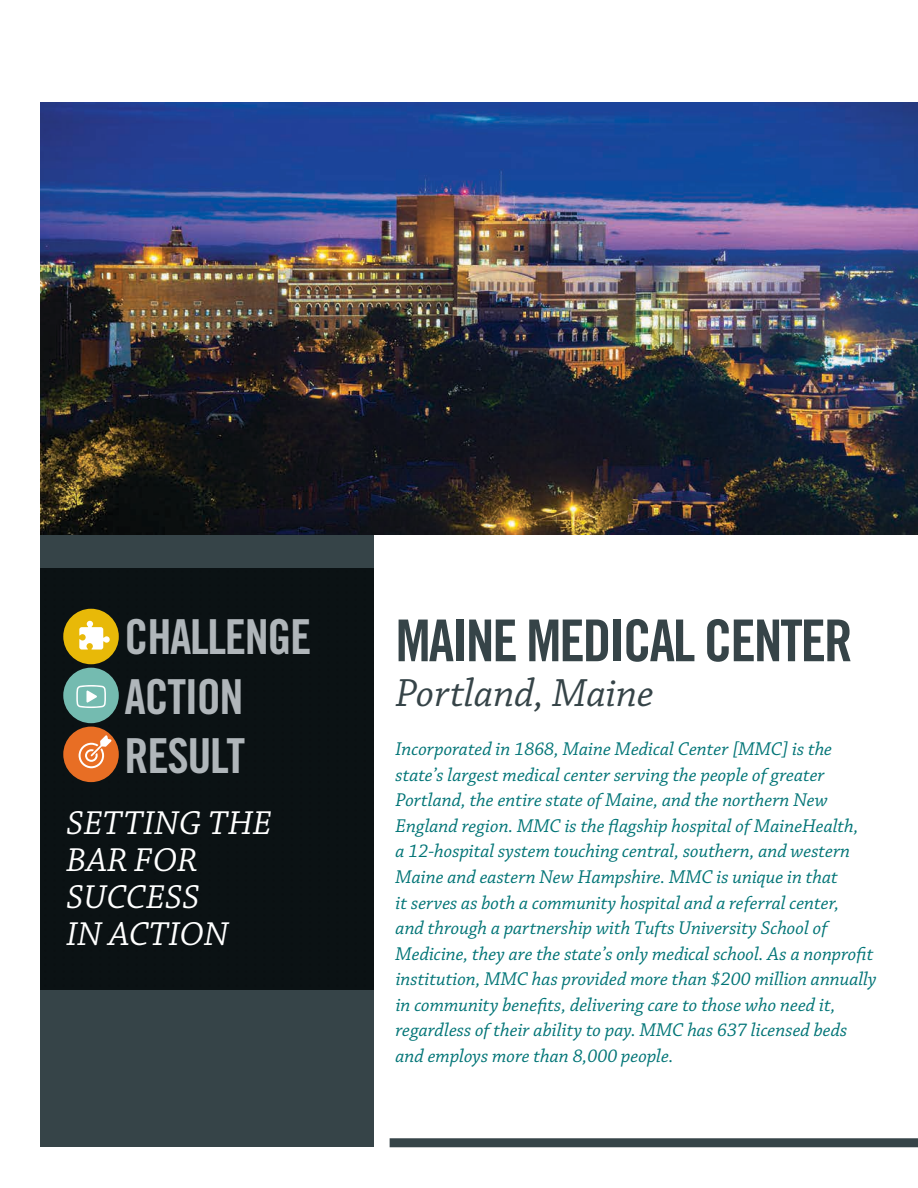
<style>
.page{position:relative;width:918px;height:1188px;background:#fff}
.page>*{position:absolute;margin:0;border:0;box-sizing:border-box;transform-origin:0 0}
.t1{font:57.75px "Trade Gothic LT Std Bd Cn 20";letter-spacing:-.04em;color:#364448}
.t2{font:48.3px/59.4px "Trade Gothic LT Std Bd Cn 20";letter-spacing:-.03em;color:#b0b6ba}
.t3{font:italic 41.25px "Chaparral Pro";color:#364448}
.t4{font:italic 34.8px/37.2px "Chaparral Pro";letter-spacing:.005em;color:#fff}
.t5{font:italic 19.5px/25.5px "Chaparral Pro";color:#007476}
</style>
<div class="page">
<div style="left:390px;top:1138px;width:528px;height:9px;background:#364448"></div>
<svg style="left:40px;top:534px;width:334px;height:613px;background:#1d272a"></svg>
<svg style="left:44px;top:570px;width:3px;height:417px"></svg>
<svg style="left:53px;top:570px;width:3px;height:417px"></svg>
<svg style="left:62px;top:570px;width:3px;height:417px"></svg>
<svg style="left:126px;top:570px;width:3px;height:417px"></svg>
<svg style="left:135px;top:570px;width:3px;height:417px"></svg>
<svg style="left:144px;top:570px;width:3px;height:417px"></svg>
<svg style="left:154px;top:570px;width:2px;height:417px"></svg>
<svg style="left:163px;top:570px;width:2px;height:417px"></svg>
<svg style="left:172px;top:570px;width:2px;height:417px"></svg>
<svg style="left:181px;top:570px;width:3px;height:417px"></svg>
<svg style="left:190px;top:570px;width:3px;height:417px"></svg>
<svg style="left:199px;top:570px;width:3px;height:417px"></svg>
<svg style="left:208px;top:570px;width:3px;height:417px"></svg>
<svg style="left:217px;top:570px;width:3px;height:417px"></svg>
<svg style="left:227px;top:570px;width:2px;height:417px"></svg>
<svg style="left:236px;top:570px;width:2px;height:417px"></svg>
<svg style="left:245px;top:570px;width:2px;height:417px"></svg>
<svg style="left:254px;top:570px;width:3px;height:417px"></svg>
<svg style="left:263px;top:570px;width:3px;height:417px"></svg>
<svg style="left:272px;top:570px;width:3px;height:417px"></svg>
<svg style="left:281px;top:570px;width:3px;height:417px"></svg>
<svg style="left:290px;top:570px;width:3px;height:417px"></svg>
<svg style="left:300px;top:570px;width:2px;height:417px"></svg>
<svg style="left:309px;top:570px;width:2px;height:417px"></svg>
<svg style="left:318px;top:570px;width:2px;height:417px"></svg>
<svg style="left:327px;top:570px;width:3px;height:417px"></svg>
<svg style="left:336px;top:570px;width:3px;height:417px"></svg>
<svg style="left:345px;top:570px;width:3px;height:417px"></svg>
<svg style="left:354px;top:570px;width:3px;height:417px"></svg>
<svg style="left:363px;top:570px;width:3px;height:417px"></svg>
<svg style="left:373px;top:570px;width:1px;height:417px"></svg>
<div style="left:63px;top:609px;width:56px;height:55px;background:#e8b908;border-radius:50%"></div>
<div style="left:63px;top:668px;width:56px;height:55px;background:#74bbb0;border-radius:50%"></div>
<div style="left:63px;top:727px;width:56px;height:55px;background:#e86e24;border-radius:50%"></div>
<svg style="left:71px;top:570px;width:49px;height:417px"></svg>
<img style="left:40px;top:103px;width:878px;height:431px">
<h2 class="t2" style="left:125px;top:607px;width:188px">CHALLENGE<br>ACTION<br>RESULT</h2>
<h1 class="t1" style="left:396px;top:606px;width:459px">MAINE MEDICAL CENTER</h1>
<h3 class="t3" style="left:396px;top:670px;width:260px">Portland, Maine</h3>
<p class="t5" style="left:396px;top:737px;width:483px">Incorporated in 1868, Maine Medical Center [MMC] is the state’s largest medical center serving the people of greater Portland, the entire state of Maine, and the northern New England region. MMC is the flagship hospital of MaineHealth,<br>a 12-hospital system touching central, southern, and western Maine and eastern New Hampshire. MMC is unique in that<br>it serves as both a community hospital and a referral center,<br>and through a partnership with Tufts University School of Medicine, they are the state’s only medical school. As a nonprofit institution, MMC has provided more than $200 million annually in community benefits, delivering care to those who need it, regardless of their ability to pay. MMC has 637 licensed beds and employs more than 8,000 people.</p>
<h3 class="t4" style="left:67px;top:806px;width:206px">SETTING THE<br>BAR FOR<br>SUCCESS<br>IN ACTION</h3>
</div>
